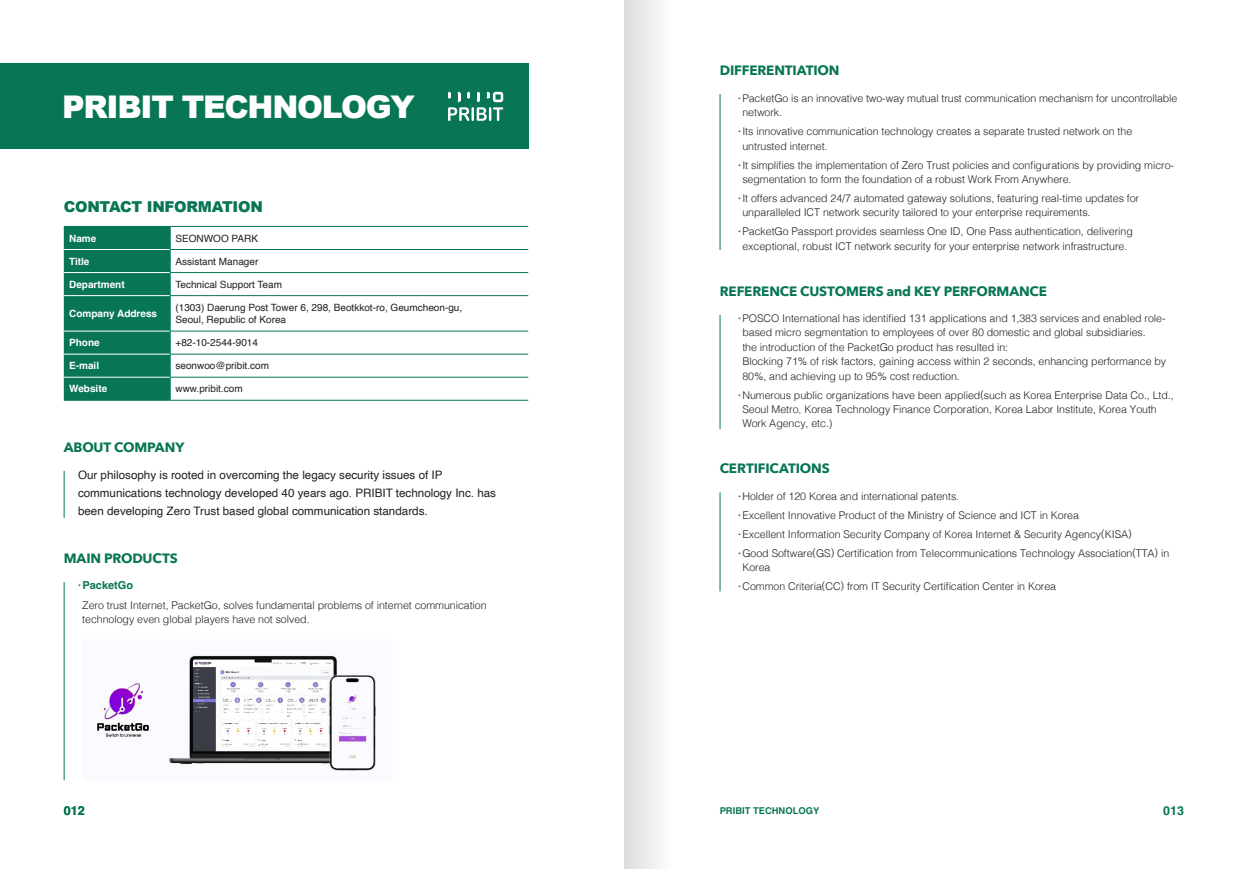
<style>
.page{position:relative;width:1248px;height:869px;background:#fff}
.page>*{position:absolute;margin:0;border:0;box-sizing:border-box;transform-origin:0 0}
.t1{font:900 31.25px "Arial";letter-spacing:-.04em;color:#fff}
.t2{font:900 15px "Arial";letter-spacing:-.02em;color:#087655}
.t3{font:700 13.5px "Avenir Next";letter-spacing:-.01em;color:#087655}
.t4{font:700 12.5px "Helvetica";color:#087655}
.t5{font:11.62px/17.9px "Helvetica";color:#231f20}
.t6{font:700 11px "Helvetica";color:#087655}
.t7{font:300 10.62px/14.4px "Helvetica";letter-spacing:-.005em;color:#231f20}
.t8{font:10px/12.5px "Helvetica";color:#231f20}
.t9{font:700 10px "Helvetica";color:#fff}
.t10{font:700 9.38px "Helvetica";color:#087655}
.s1{font-weight:700;color:#087655}
</style>
<div class="page">
<hr style="left:64px;top:470px;width:1px;height:47px;background:#087655">
<hr style="left:64px;top:581px;width:1px;height:199px;background:#087655">
<div style="left:0;top:64px;width:528px;height:85px;background:#087655"></div>
<svg style="left:448px;top:92px;width:55px;height:29px"></svg>
<hr style="left:170px;top:226px;width:358px;height:1px;background:#087655">
<hr style="left:170px;top:249px;width:358px;height:1px;background:#087655">
<hr style="left:170px;top:272px;width:358px;height:1px;background:#087655">
<hr style="left:170px;top:295px;width:358px;height:1px;background:#087655">
<hr style="left:170px;top:331px;width:358px;height:1px;background:#087655">
<hr style="left:170px;top:354px;width:358px;height:1px;background:#087655">
<svg style="left:64px;top:226px;width:107px;height:174px;background:#107a5b"></svg>
<hr style="left:170px;top:377px;width:358px;height:1px;background:#087655">
<hr style="left:170px;top:399px;width:358px;height:1px;background:#087655">
<img style="left:97px;top:655px;width:279px;height:116px">
<hr style="left:719px;top:94px;width:1px;height:156px;background:#087655">
<hr style="left:719px;top:315px;width:1px;height:114px;background:#087655">
<hr style="left:719px;top:492px;width:1px;height:99px;background:#087655">
<div style="left:624px;top:0;width:54px;height:868px;background:linear-gradient(to right,#ddd,#fff)"></div>
<h1 class="t1" style="left:62px;top:84px;width:354px">PRIBIT TECHNOLOGY</h1>
<h2 class="t2" style="left:64px;top:196px;width:200px">CONTACT INFORMATION</h2>
<p class="t9" style="left:69px;top:232px;width:29px">Name</p>
<p class="t8" style="left:175px;top:232px;width:84px">SEONWOO PARK</p>
<p class="t9" style="left:69px;top:255px;width:22px">Title</p>
<p class="t8" style="left:175px;top:255px;width:84px">Assistant Manager</p>
<p class="t9" style="left:69px;top:278px;width:57px">Department</p>
<p class="t8" style="left:175px;top:278px;width:108px">Technical Support Team</p>
<p class="t9" style="left:69px;top:307px;width:89px">Company Address</p>
<p class="t8" style="left:175px;top:301px;width:288px">(1303) Daerung Post Tower 6, 298, Beotkkot-ro, Geumcheon-gu,<br>Seoul, Republic of Korea</p>
<p class="t9" style="left:69px;top:336px;width:32px">Phone</p>
<p class="t8" style="left:175px;top:336px;width:84px">+82-10-2544-9014</p>
<p class="t9" style="left:69px;top:359px;width:32px">E-mail</p>
<p class="t8" style="left:175px;top:359px;width:95px">seonwoo@pribit.com</p>
<p class="t9" style="left:69px;top:382px;width:40px">Website</p>
<p class="t8" style="left:175px;top:382px;width:69px">www.pribit.com</p>
<p class="t3" style="left:64px;top:435px;width:122px">ABOUT COMPANY</p>
<p class="t5" style="left:78px;top:466px;width:419px">Our philosophy is rooted in overcoming the legacy security issues of IP communications technology developed 40 years ago. PRIBIT technology Inc. has been developing Zero Trust based global communication standards.</p>
<p class="t3" style="left:64px;top:546px;width:115px">MAIN PRODUCTS</p>
<p class="t6" style="left:78px;top:578px;width:57px">·PacketGo</p>
<p class="t7" style="left:82px;top:596px;width:406px">Zero trust Internet, PacketGo, solves fundamental problems of internet communication technology even global players have not solved.</p>
<p class="t4" style="left:64px;top:802px;width:22px">012</p>
<p class="t3" style="left:719px;top:59px;width:121px">DIFFERENTIATION</p>
<p class="t7" style="left:742px;top:90px;width:436px;text-indent:-4px"><span class="s1">·</span>PacketGo is an innovative two-way mutual trust communication mechanism for uncontrollable network.</p>
<p class="t7" style="left:742px;top:123px;width:391px;text-indent:-4px"><span class="s1">·</span>Its innovative communication technology creates a separate trusted network on the untrusted internet.</p>
<p class="t7" style="left:742px;top:157px;width:433px;text-indent:-4px"><span class="s1">·</span>It simplifies the implementation of Zero Trust policies and configurations by providing micro&shy;segmentation to form the foundation of a robust Work From Anywhere.</p>
<p class="t7" style="left:742px;top:190px;width:398px;text-indent:-4px"><span class="s1">·</span>It offers advanced 24/7 automated gateway solutions, featuring real-time updates for unparalleled ICT network security tailored to your enterprise requirements.</p>
<p class="t7" style="left:738px;top:223px;width:396px;text-align:center"><span class="s1">·</span>PacketGo Passport provides seamless One ID, One Pass authentication, delivering exceptional, robust ICT network security for your enterprise network infrastructure.</p>
<p class="t3" style="left:719px;top:279px;width:329px">REFERENCE CUSTOMERS and KEY PERFORMANCE</p>
<p class="t7" style="left:742px;top:310px;width:425px;text-indent:-4px"><span class="s1">·</span>POSCO International has identified 131 applications and 1,383 services and enabled role&shy;based micro segmentation to employees of over 80 domestic and global subsidiaries.<br>the introduction of the PacketGo product has resulted in:<br>Blocking 71% of risk factors, gaining access within 2 seconds, enhancing performance by 80%, and achieving up to 95% cost reduction.</p>
<p class="t7" style="left:742px;top:386px;width:433px;text-indent:-4px"><span class="s1">·</span>Numerous public organizations have been applied(such as Korea Enterprise Data Co., Ltd.,<br>Seoul Metro, Korea Technology Finance Corporation, Korea Labor Institute, Korea Youth<br>Work Agency, etc.)</p>
<p class="t3" style="left:719px;top:456px;width:111px">CERTIFICATIONS</p>
<p class="t7" style="left:738px;top:485px;width:432px;line-height:19px"><span class="s1">·</span>Holder of 120 Korea and international patents.<br><span class="s1">·</span>Excellent Innovative Product of the Ministry of Science and ICT in Korea<br><span class="s1">·</span>Excellent Information Security Company of Korea Internet &amp; Security Agency(KISA)<br><span class="s1">·</span>Good Software(GS) Certification from Telecommunications Technology Association(TTA) in</p>
<p class="t7" style="left:738px;top:556px;width:319px;line-height:19px;text-indent:4px">Korea<br><span class="s1">·</span>Common Criteria(CC) from IT Security Certification Center in Korea</p>
<p class="t10" style="left:719px;top:804px;width:101px">PRIBIT TECHNOLOGY</p>
<p class="t4" style="left:1163px;top:802px;width:22px">013</p>
</div>
